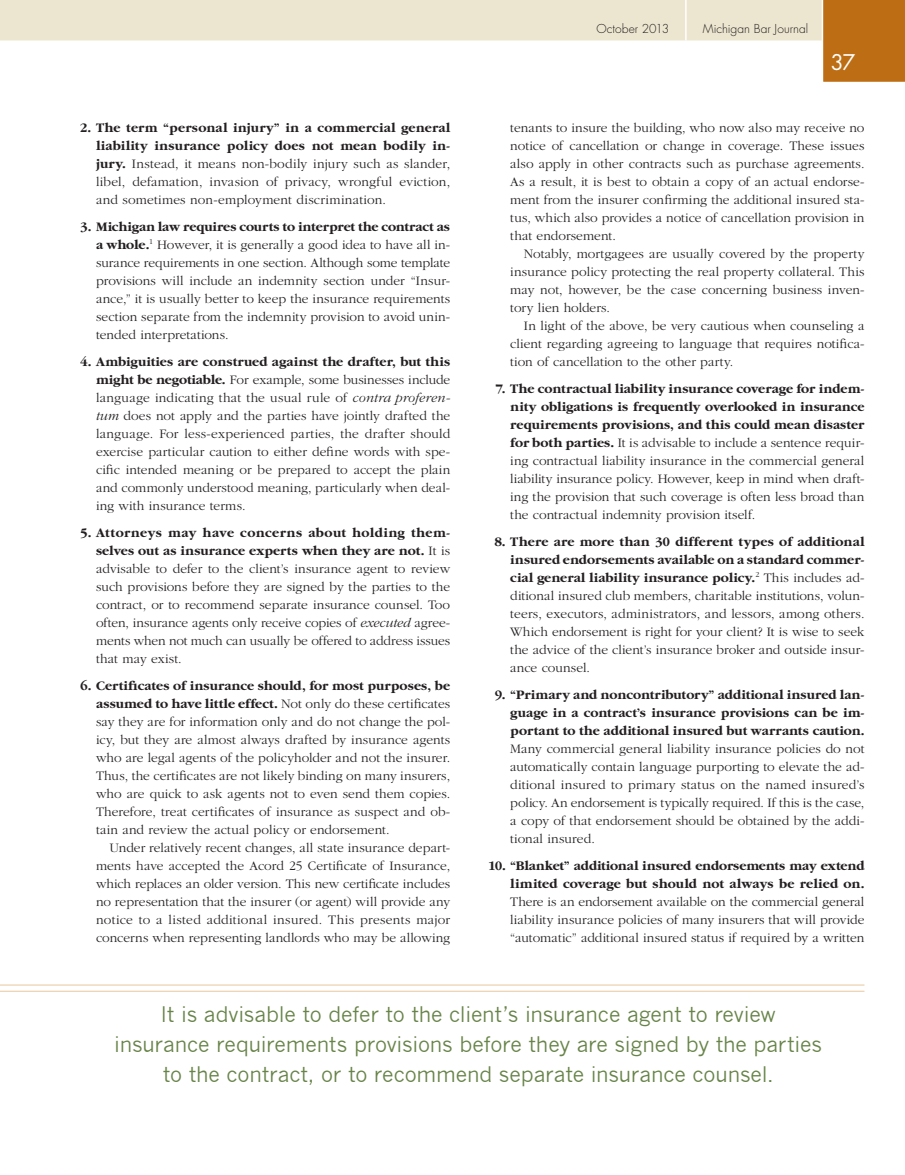
<style>
.page{position:relative;width:905px;height:1175px;background:#fff}
.page>*{position:absolute;margin:0;border:0;box-sizing:border-box;transform-origin:0 0}
.t1{font:21px/30px "News Gothic";letter-spacing:-.01em;color:#688449;text-align:center}
.t2{font:21px "Futura";color:#fff}
.t3{font:300 13.5px/18px "Garamond";letter-spacing:.005em;color:#231f20;text-align:justify}
.t4{font:700 13.5px/18px "Garamond";letter-spacing:.005em;color:#231f20;text-align:justify}
.t5{font:300 12px "Futura";letter-spacing:.005em;color:#231f20}
.s1{font-weight:700}
.s2{font-style:italic}
</style>
<div class="page">
<svg style="left:0;top:0;width:904px;height:82px"></svg>
<hr style="left:685px;top:0;width:1px;height:40px;background:#fff">
<hr style="left:0;top:984px;width:864px;height:1px;background:#edd1b3">
<hr style="left:0;top:990px;width:864px;height:1px;background:#edd1b3">
<p class="t3" style="left:96px;top:119px;width:356px;text-indent:-16px"><span class="s1">2. The term “personal injury” in a commercial general liability insurance policy does not mean bodily in&shy;jury.</span> Instead, it means non-bodily injury such as slander, libel, defamation, invasion of privacy, wrongful eviction, and sometimes non-employment discrimination.</p>
<p class="t3" style="left:96px;top:218px;width:356px;text-indent:-16px"><span class="s1">3. Michigan law requires courts to interpret the contract as a whole.</span><sup>1</sup> However, it is generally a good idea to have all in&shy;surance requirements in one section. Although some template provisions will include an indemnity section under “Insur&shy;ance,” it is usually better to keep the insurance requirements section separate from the indemnity provision to avoid unin&shy;tended interpretations.</p>
<p class="t3" style="left:96px;top:353px;width:356px;text-indent:-16px"><span class="s1">4. Ambiguities are construed against the drafter, but this might be negotiable.</span> For example, some businesses include language indicating that the usual rule of <span class="s2">contra proferen&shy;tum</span> does not apply and the parties have jointly drafted the language. For less-experienced parties, the drafter should exercise particular caution to either define words with spe&shy;cific intended meaning or be prepared to accept the plain and commonly understood meaning, particularly when deal&shy;ing with insurance terms.</p>
<p class="t3" style="left:96px;top:524px;width:356px;text-indent:-16px"><span class="s1">5. Attorneys may have concerns about holding them&shy;selves out as insurance experts when they are not.</span> It is advisable to defer to the client’s insurance agent to review such provisions before they are signed by the parties to the contract, or to recommend separate insurance counsel. Too often, insurance agents only receive copies of <span class="s2">executed</span> agree&shy;ments when not much can usually be offered to address issues that may exist.</p>
<p class="t3" style="left:96px;top:677px;width:356px;text-indent:-16px"><span class="s1">6. Certificates of insurance should, for most purposes, be assumed to have little effect.</span> Not only do these certificates say they are for information only and do not change the pol&shy;icy, but they are almost always drafted by insurance agents who are legal agents of the policyholder and not the insurer.<br>Thus, the certificates are not likely binding on many insurers, who are quick to ask agents not to even send them copies.<br>Therefore, treat certificates of insurance as suspect and ob&shy;tain and review the actual policy or endorsement.</p>
<p class="t3" style="left:96px;top:838px;width:356px;text-indent:14px">Under relatively recent changes, all state insurance depart&shy;ments have accepted the Acord 25 Certificate of Insurance, which replaces an older version. This new certificate includes no representation that the insurer (or agent) will provide any notice to a listed additional insured. This presents major concerns when representing landlords who may be allowing</p>
<p class="t5" style="left:596px;top:21px;width:74px">October 2013</p>
<p class="t5" style="left:702px;top:21px;width:107px">Michigan Bar Journal</p>
<h1 class="t2" style="left:830px;top:48px;width:26px">37</h1>
<p class="t3" style="left:510px;top:119px;width:356px">tenants to insure the building, who now also may receive no notice of cancellation or change in coverage. These issues also apply in other contracts such as purchase agreements.<br>As a result, it is best to obtain a copy of an actual endorse&shy;ment from the insurer confirming the additional insured sta&shy;tus, which also provides a notice of cancellation provision in that endorsement.</p>
<p class="t3" style="left:510px;top:245px;width:356px;text-indent:14px">Notably, mortgagees are usually covered by the property insurance policy protecting the real property collateral. This may not, however, be the case concerning business inven&shy;tory lien holders.</p>
<p class="t3" style="left:510px;top:317px;width:356px;text-indent:14px">In light of the above, be very cautious when counseling a client regarding agreeing to language that requires notifica&shy;tion of cancellation to the other party.</p>
<p class="t3" style="left:510px;top:380px;width:356px;text-indent:-15px"><span class="s1">7. The contractual liability insurance coverage for indem&shy;nity obligations is frequently overlooked in insurance requirements provisions, and this could mean disaster for both parties.</span> It is advisable to include a sentence requir&shy;ing contractual liability insurance in the commercial general liability insurance policy. However, keep in mind when draft&shy;ing the provision that such coverage is often less broad than the contractual indemnity provision itself.</p>
<p class="t3" style="left:510px;top:533px;width:356px;text-indent:-16px"><span class="s1">8. There are more than 30 different types of additional insured endorsements available on a standard commer&shy;cial general liability insurance policy.</span><sup>2</sup> This includes ad&shy;ditional insured club members, charitable institutions, volun&shy;teers, executors, administrators, and lessors, among others.<br>Which endorsement is right for your client? It is wise to seek the advice of the client’s insurance broker and outside insur&shy;ance counsel.</p>
<p class="t4" style="left:510px;top:686px;width:356px;text-indent:-15px">9. “Primary and noncontributory” additional insured lan&shy;guage in a contract’s insurance provisions can be im&shy;portant to the additional insured but warrants caution.</p>
<p class="t3" style="left:510px;top:740px;width:355px">Many commercial general liability insurance policies do not automatically contain language purporting to elevate the ad&shy;ditional insured to primary status on the named insured’s policy. An endorsement is typically required. If this is the case, a copy of that endorsement should be obtained by the addi&shy;tional insured.</p>
<p class="t4" style="left:488px;top:857px;width:378px;text-align:right">10. “Blanket” additional insured endorsements may extend limited coverage but should not always be relied on.</p>
<p class="t3" style="left:510px;top:893px;width:356px">There is an endorsement available on the commercial general liability insurance policies of many insurers that will provide “automatic” additional insured status if required by a written</p>
<h1 class="t1" style="left:114px;top:999px;width:709px">It is advisable to defer to the client’s insurance agent to review insurance requirements provisions before they are signed by the parties to the contract, or to recommend separate insurance counsel.</h1>
</div>
